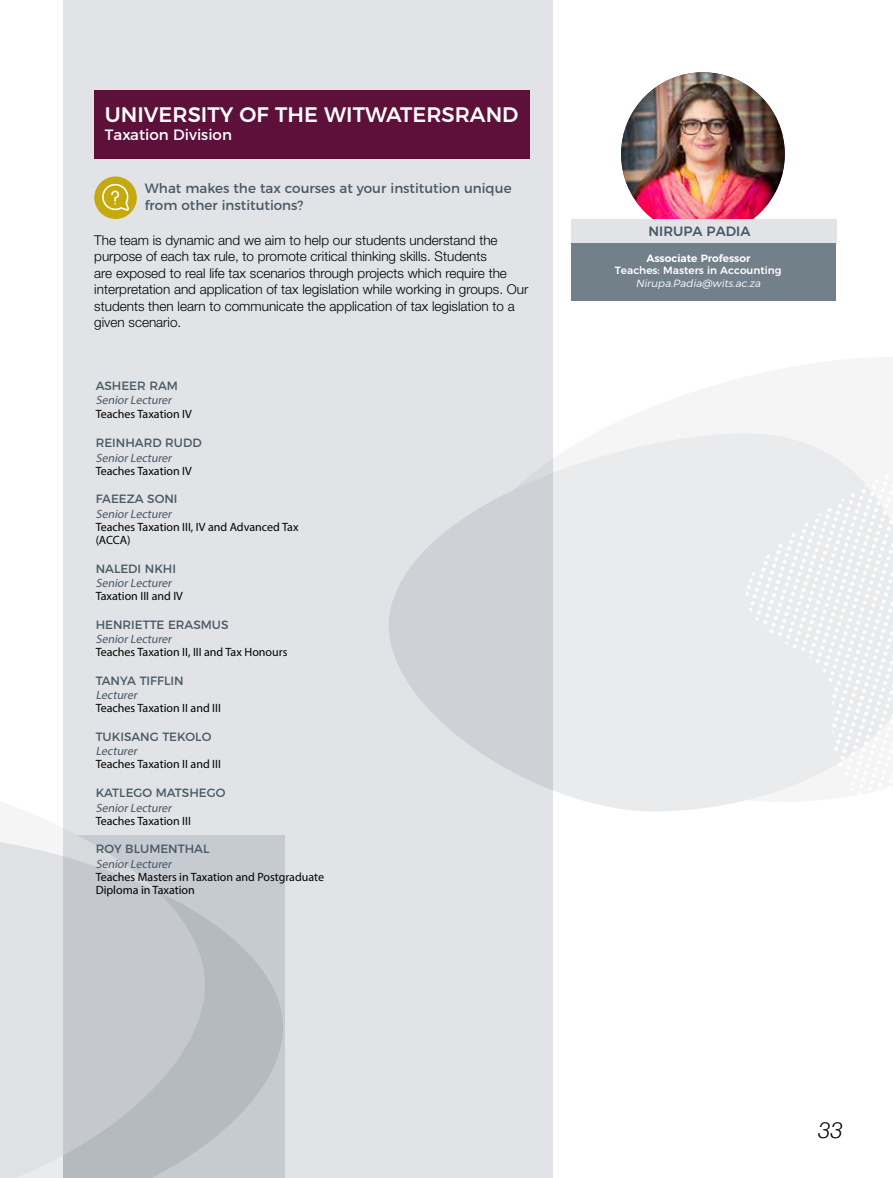
<style>
.page{position:relative;width:893px;height:1178px;background:#fff}
.page>*{position:absolute;margin:0;border:0;box-sizing:border-box;transform-origin:0 0}
.t1{font:italic 300 22.5px "Helvetica Neue";color:#000}
.t2{font:500 21px "Montserrat";color:#fff}
.t3{font:15px "Montserrat";color:#fff}
.t4{font:300 13.5px/16.5px "Helvetica Neue";color:#000}
.t5{font:13.5px/16.2px "Montserrat";color:#485865}
.t6{font:500 13.5px "Montserrat";color:#485865}
.t7{font:12px/12.9px "Myriad Pro";color:#000}
.t8{font:italic 12px "Myriad Pro";color:#485865}
.t9{font:12px "Montserrat";color:#485865}
.t10{font:500 10.5px "Montserrat";color:#fff}
.t11{font:italic 300 10.5px "Montserrat";color:#fff}
.t12{font:600 10.5px "Montserrat";color:#fff}
</style>
<div class="page">
<div style="left:553px;top:433px;width:260px;height:378px;background:#eaebed"></div>
<svg style="left:746px;top:446px;width:147px;height:365px"></svg>
<div style="left:64px;top:0;width:489px;height:1178px;background:#e1e3e7"></div>
<svg style="left:0;top:835px;width:285px;height:343px;background:#c7cbd0"></svg>
<div style="left:94px;top:176px;width:43px;height:43px;background:#c5a90f;border-radius:50%"></div>
<svg style="left:102px;top:184px;width:27px;height:27px"></svg>
<div style="left:94px;top:91px;width:435px;height:68px;background:#5d1039"></div>
<img style="left:621px;top:72px;width:164px;height:164px;border-radius:82px">
<div style="left:571px;top:219px;width:265px;height:24px;background:#e1e3e7"></div>
<div style="left:571px;top:243px;width:265px;height:57px;background:#72808a"></div>
<h2 class="t2" style="left:105px;top:97px;width:415px">UNIVERSITY OF THE WITWATERSRAND</h2>
<p class="t3" style="left:105px;top:122px;width:129px">Taxation Division</p>
<p class="t5" style="left:145px;top:179px;width:368px">What makes the tax courses at your institution unique from other institutions?</p>
<p class="t4" style="left:94px;top:231px;width:436px">The team is dynamic and we aim to help our students understand the purpose of each tax rule, to promote critical thinking skills. Students<br>are exposed to real life tax scenarios through projects which require the interpretation and application of tax legislation while working in groups. Our students then learn to communicate the application of tax legislation to a given scenario.</p>
<p class="t9" style="left:96px;top:376px;width:84px">ASHEER RAM</p>
<p class="t8" style="left:96px;top:393px;width:80px">SeniorLecturer</p>
<p class="t7" style="left:96px;top:408px;width:98px">Teaches Taxation IV</p>
<p class="t9" style="left:96px;top:433px;width:108px">REINHARD RUDD</p>
<p class="t8" style="left:96px;top:450px;width:80px">SeniorLecturer</p>
<p class="t7" style="left:96px;top:464px;width:98px">Teaches Taxation IV</p>
<p class="t9" style="left:96px;top:489px;width:83px">FAEEZA SONI</p>
<p class="t8" style="left:96px;top:506px;width:80px">SeniorLecturer</p>
<p class="t7" style="left:96px;top:520px;width:204px">Teaches Taxation III, IV and Advanced Tax (ACCA)</p>
<p class="t9" style="left:96px;top:559px;width:82px">NALEDI NKHI</p>
<p class="t8" style="left:96px;top:575px;width:80px">SeniorLecturer</p>
<p class="t7" style="left:96px;top:589px;width:89px">Taxation III and IV</p>
<p class="t9" style="left:96px;top:615px;width:134px">HENRIETTE ERASMUS</p>
<p class="t8" style="left:96px;top:632px;width:80px">SeniorLecturer</p>
<p class="t7" style="left:96px;top:645px;width:193px">Teaches Taxation II, III and Tax Honours</p>
<p class="t9" style="left:96px;top:671px;width:89px">TANYA TIFFLIN</p>
<p class="t8" style="left:96px;top:688px;width:45px">Lecturer</p>
<p class="t7" style="left:96px;top:701px;width:127px">Teaches Taxation II and III</p>
<p class="t9" style="left:96px;top:727px;width:117px">TUKISANG TEKOLO</p>
<p class="t8" style="left:96px;top:744px;width:45px">Lecturer</p>
<p class="t7" style="left:96px;top:758px;width:127px">Teaches Taxation II and III</p>
<p class="t9" style="left:96px;top:783px;width:131px">KATLEGO MATSHEGO</p>
<p class="t8" style="left:96px;top:800px;width:80px">SeniorLecturer</p>
<p class="t7" style="left:96px;top:814px;width:97px">Teaches Taxation III</p>
<p class="t9" style="left:96px;top:839px;width:115px">ROY BLUMENTHAL</p>
<p class="t8" style="left:96px;top:856px;width:80px">SeniorLecturer</p>
<p class="t7" style="left:96px;top:870px;width:230px">Teaches Masters in Taxation and Postgraduate<br>Diploma in Taxation</p>
<p class="t6" style="left:648px;top:221px;width:103px">NIRUPA PADIA</p>
<p class="t12" style="left:646px;top:249px;width:106px">Associate Professor</p>
<p class="t10" style="left:615px;top:262px;width:168px">Teaches: Masters in Accounting</p>
<p class="t11" style="left:636px;top:275px;width:129px">Nirupa.Padia@wits.ac.za</p>
<h1 class="t1" style="left:818px;top:1112px;width:27px">33</h1>
</div>
